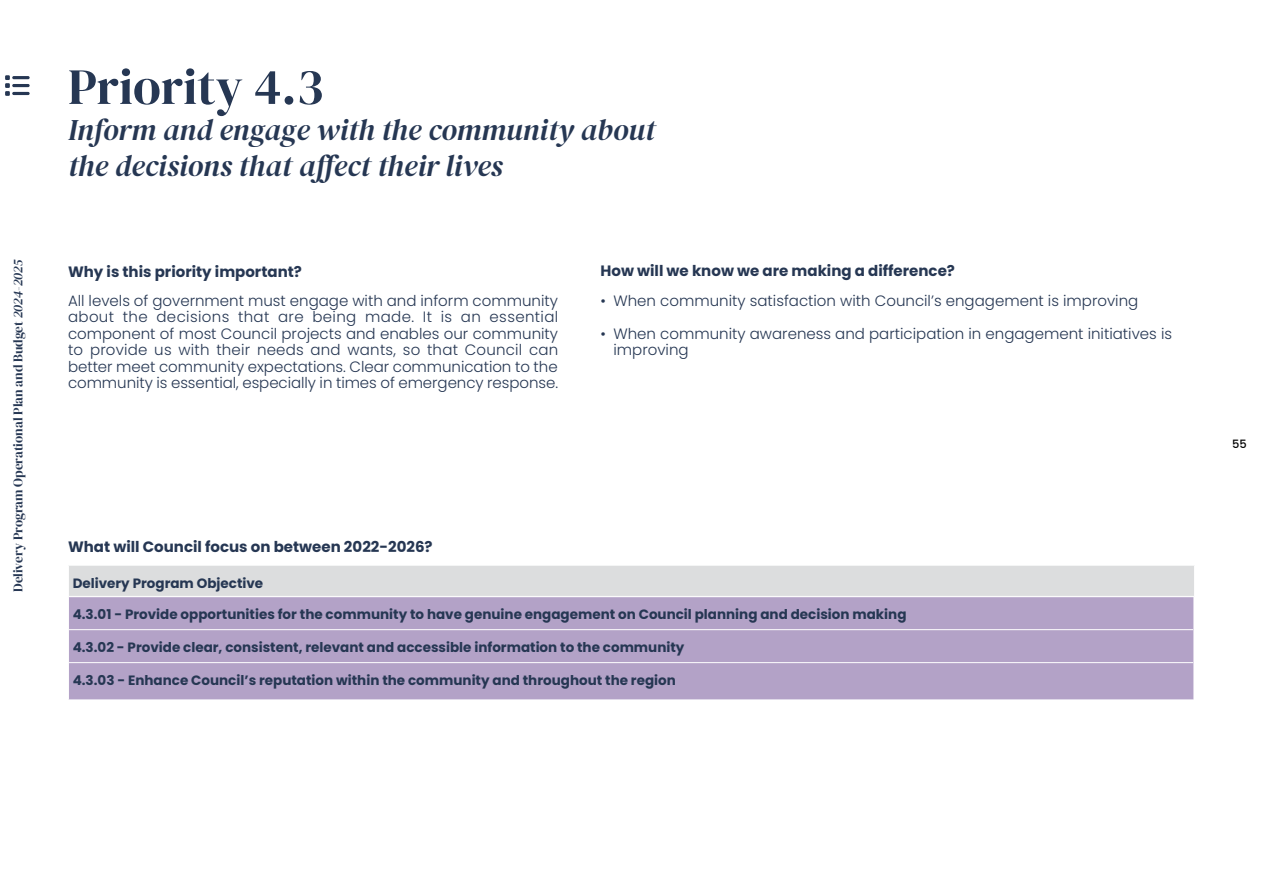
<style>
.page{position:relative;width:1263px;height:893px;background:#fff}
.page>*{position:absolute;margin:0;border:0;box-sizing:border-box;transform-origin:0 0}
.t1{font:50.7px "DM Serif Display";color:#263753}
.t2{font:italic 30px/36px "DM Serif Display";color:#263753}
.t3{font:300 15px/16.5px "Poppins";color:#263753;text-align:justify}
.t4{font:700 15px "Poppins";color:#263753}
.t5{font:700 13.5px "Poppins";color:#263753}
.t6{font:13.2px "DM Serif Display";color:#263753}
.t7{font:500 11.4px "Poppins";color:#000}
.s1{font-style:italic}
</style>
<div class="page">
<svg style="left:5px;top:75px;width:25px;height:21px"></svg>
<div style="left:69px;top:597px;width:1124px;height:102px;background:#b3a2c7"></div>
<hr style="left:68px;top:629px;width:1125px;height:1px;background:#fff">
<hr style="left:68px;top:662px;width:1125px;height:1px;background:#fff">
<div style="left:68px;top:565px;width:1126px;height:31px;background:#dcddde"></div>
<hr style="left:68px;top:565px;width:1127px;height:1px;background:#fff">
<hr style="left:68px;top:566px;width:1px;height:30px;background:#fff">
<h1 class="t1" style="left:68px;top:57px;width:257px">Priority 4.3</h1>
<h2 class="t2" style="left:68px;top:112px;width:589px">Inform and engage with the community about the decisions that affect their lives</h2>
<p class="t6" style="left:10px;top:592px;width:334px;rotate:-90deg">Delivery Program Operational Plan and Budget <span class="s1">2024-2025</span></p>
<p class="t4" style="left:68px;top:263px;width:235px">Why is this priority important?</p>
<p class="t4" style="left:600px;top:262px;width:356px">How will we know we are making a difference?</p>
<p class="t3" style="left:68px;top:292px;width:492px">All levels of government must engage with and inform community about the decisions that are being made. It is an essential component of most Council projects and enables our community to provide us with their needs and wants, so that Council can better meet community expectations. Clear communication to the community is essential, especially in times of emergency response.</p>
<p class="t3" style="left:600px;top:292px;width:539px">• When community satisfaction with Council’s engagement is improving</p>
<p class="t3" style="left:613px;top:325px;width:560px;text-indent:-13px">• When community awareness and participation in engagement initiatives is improving</p>
<p class="t4" style="left:68px;top:538px;width:366px">What will Council focus on between 2022-2026?</p>
<p class="t5" style="left:73px;top:575px;width:192px">Delivery Program Objective</p>
<p class="t5" style="left:73px;top:607px;width:835px">4.3.01 - Provide opportunities for the community to have genuine engagement on Council planning and decision making</p>
<p class="t5" style="left:73px;top:640px;width:613px">4.3.02 - Provide clear, consistent, relevant and accessible information to the community</p>
<p class="t5" style="left:73px;top:673px;width:605px">4.3.03 - Enhance Council’s reputation within the community and throughout the region</p>
<p class="t7" style="left:1232px;top:437px;width:16px">55</p>
</div>
